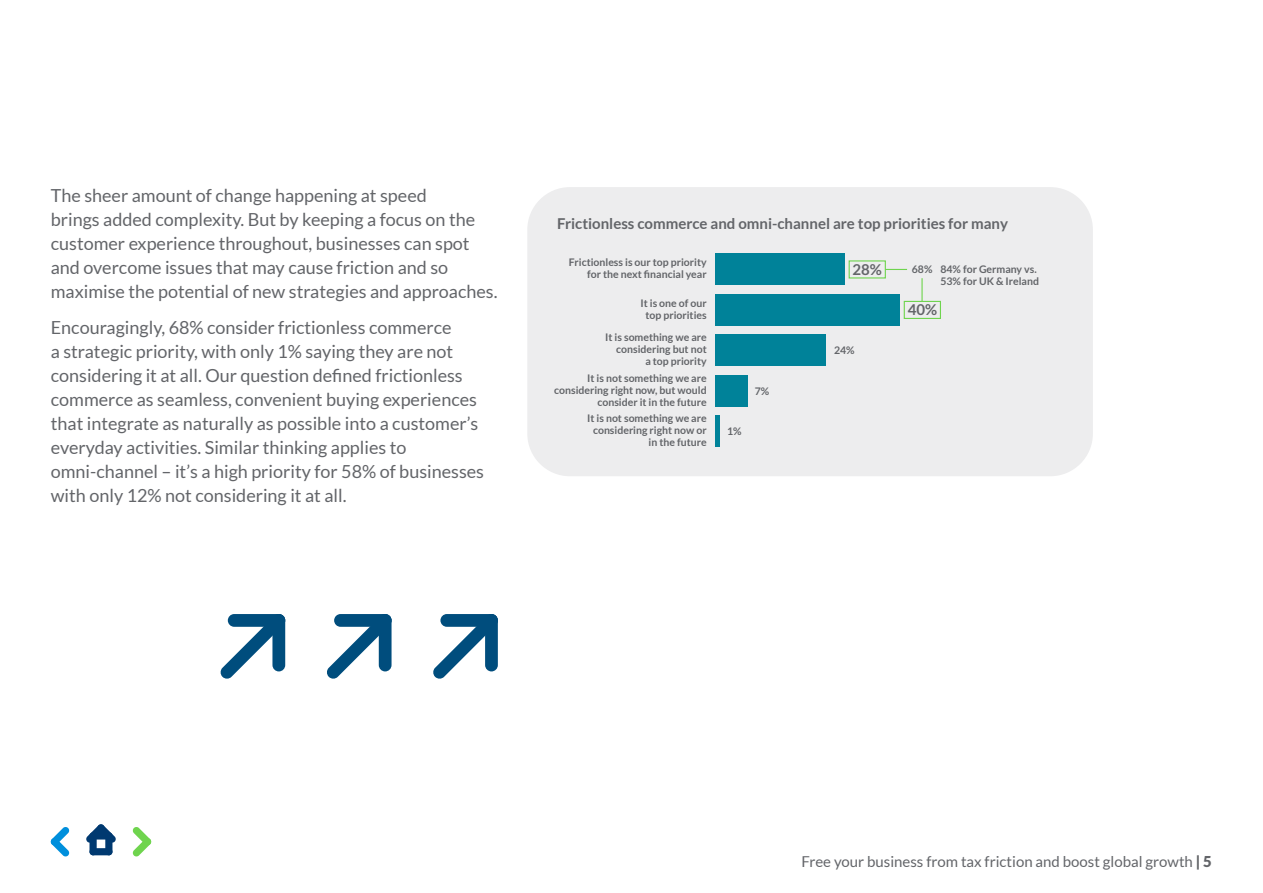
<style>
.page{position:relative;width:1263px;height:893px;background:#fff}
.page>*{position:absolute;margin:0;border:0;box-sizing:border-box;transform-origin:0 0}
.t1{font:18px/24px "Lato";color:#636569}
.t2{font:700 15px "Lato";color:#636569}
.t3{font:15px "Lato";color:#636569}
.t4{font:700 10.5px/12px "Lato";color:#636569;text-align:right}
.s1{font-weight:900}
</style>
<div class="page">
<div style="left:527px;top:187px;width:566px;height:289px;background:#ededee;border-radius:43px"></div>
<div style="left:715px;top:254px;width:129px;height:31px;background:#008299"></div>
<div style="left:715px;top:294px;width:185px;height:31px;background:#008299"></div>
<div style="left:715px;top:335px;width:111px;height:31px;background:#008299"></div>
<div style="left:715px;top:375px;width:32px;height:31px;background:#008299"></div>
<div style="left:715px;top:416px;width:5px;height:31px;background:#008299"></div>
<svg style="left:886px;top:269px;width:21px;height:1px"></svg>
<hr style="left:921px;top:278px;width:2px;height:23px;background:#6fd44e">
<div style="left:849px;top:260px;width:37px;height:19px;border:1px solid #6fd44e"></div>
<div style="left:904px;top:301px;width:37px;height:18px;border:1px solid #6fd44e"></div>
<svg style="left:220px;top:614px;width:66px;height:65px"></svg>
<svg style="left:327px;top:614px;width:65px;height:65px"></svg>
<svg style="left:433px;top:614px;width:65px;height:65px"></svg>
<div style="left:228px;top:614px;width:57px;height:13px;background:#004d7d;border-radius:6px"></div>
<div style="left:334px;top:614px;width:57px;height:13px;background:#004d7d;border-radius:6px"></div>
<div style="left:440px;top:614px;width:58px;height:13px;background:#004d7d;border-radius:6px"></div>
<div style="left:272px;top:614px;width:13px;height:57px;background:#004d7d;border-radius:6px"></div>
<div style="left:379px;top:614px;width:12px;height:57px;background:#004d7d;border-radius:6px"></div>
<div style="left:485px;top:614px;width:13px;height:57px;background:#004d7d;border-radius:6px"></div>
<p class="t1" style="left:51px;top:183px;width:448px">The sheer amount of change happening at speed<br>brings added complexity. But by keeping a focus on the customer experience throughout, businesses can spot and overcome issues that may cause friction and so maximise the potential of new strategies and approaches.</p>
<p class="t1" style="left:51px;top:315px;width:435px">Encouragingly, 68% consider frictionless commerce<br>a strategic priority, with only 1% saying they are not considering it at all. Our question defined frictionless commerce as seamless, convenient buying experiences that integrate as naturally as possible into a customer’s everyday activities. Similar thinking applies to omni-channel – it’s a high priority for 58% of businesses with only 12% not considering it at all.</p>
<p class="t2" style="left:557px;top:215px;width:452px">Frictionless commerce and omni-channel are top priorities for many</p>
<p class="t4" style="left:569px;top:256px;width:139px">Frictionless is our top priority for the next financial year</p>
<p class="t4" style="left:640px;top:297px;width:68px;text-align:center">It is one of our top priorities</p>
<p class="t4" style="left:605px;top:331px;width:103px">It is something we are considering but not<br>a top priority</p>
<p class="t4" style="left:554px;top:372px;width:154px">It is not something we are considering right now, but would consider it in the future</p>
<p class="t4" style="left:587px;top:412px;width:121px">It is not something we are considering right now or in the future</p>
<p class="t4" style="left:727px;top:425px;width:16px">1%</p>
<p class="t4" style="left:755px;top:385px;width:16px">7%</p>
<p class="t2" style="left:852px;top:261px;width:31px">28%</p>
<p class="t4" style="left:834px;top:344px;width:22px">24%</p>
<p class="t4" style="left:912px;top:263px;width:129px">68% 84% for Germany vs.<br>53% for UK &amp; Ireland</p>
<p class="t2" style="left:908px;top:301px;width:31px">40%</p>
<p class="t3" style="left:801px;top:853px;width:412px">Free your business from tax friction and boost global growth <span class="s1">| 5</span></p>
</div>
